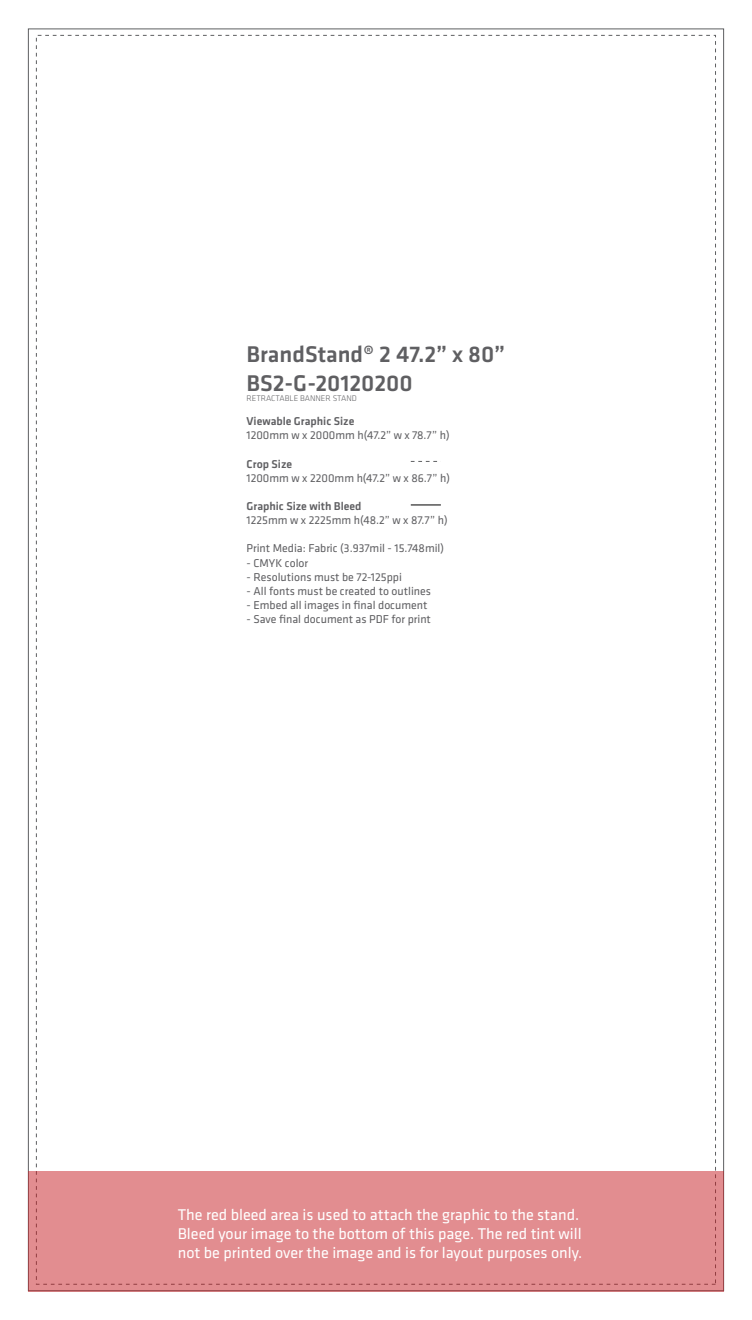
<style>
.page{position:relative;width:752px;height:1320px;background:#fff}
.page>*{position:absolute;margin:0;border:0;box-sizing:border-box;transform-origin:0 0}
.t1{font:500 23.58px/28.3px "Klavika";color:#5f5f62}
.t2{font:16.1px/19.3px "Klavika";color:#fff}
.t3{font:11.78px "Klavika";color:#5f5f62}
.t4{font:500 11.78px "Klavika";color:#5f5f62}
.t5{font:300 8.48px "Klavika";color:#5f5f62}
</style>
<div class="page">
<div style="left:28px;top:1170px;width:695px;height:121px;background:#e28d90"></div>
<svg style="left:410px;top:461px;width:28px;height:1px"></svg>
<hr style="left:410px;top:504px;width:30px;height:1px;background:#000">
<h1 class="t1" style="left:246px;top:341px;width:260px">BrandStand® 2 47.2” x 80”<br>BS2-G-20120200</h1>
<p class="t5" style="left:246px;top:393px;width:112px">RETRACTABLE BANNER STAND</p>
<p class="t4" style="left:246px;top:415px;width:109px">Viewable Graphic Size</p>
<p class="t3" style="left:246px;top:429px;width:205px">1200mm w x 2000mm h(47.2” w x 78.7” h)</p>
<p class="t4" style="left:246px;top:457px;width:47px">Crop Size</p>
<p class="t3" style="left:246px;top:471px;width:205px">1200mm w x 2200mm h(47.2” w x 86.7” h)</p>
<p class="t4" style="left:246px;top:499px;width:116px">Graphic Size with Bleed</p>
<p class="t3" style="left:246px;top:514px;width:202px">1225mm w x 2225mm h(48.2” w x 87.7” h)</p>
<p class="t3" style="left:246px;top:556px;width:63px">- CMYK color</p>
<p class="t3" style="left:246px;top:570px;width:157px">- Resolutions must be 72-125ppi</p>
<p class="t3" style="left:246px;top:584px;width:186px">- All fonts must be created to outlines</p>
<p class="t3" style="left:246px;top:599px;width:182px">- Embed all images in final document</p>
<p class="t3" style="left:246px;top:613px;width:186px">- Save final document as PDF for print</p>
<p class="t3" style="left:246px;top:541px;width:199px">Print Media: Fabric (3.937mil - 15.748mil)</p>
<h2 class="t2" style="left:178px;top:1205px;width:405px">The red bleed area is used to attach the graphic to the stand.<br>Bleed your image to the bottom of this page. The red tint will not be printed over the image and is for layout purposes only.</h2>
</div>
